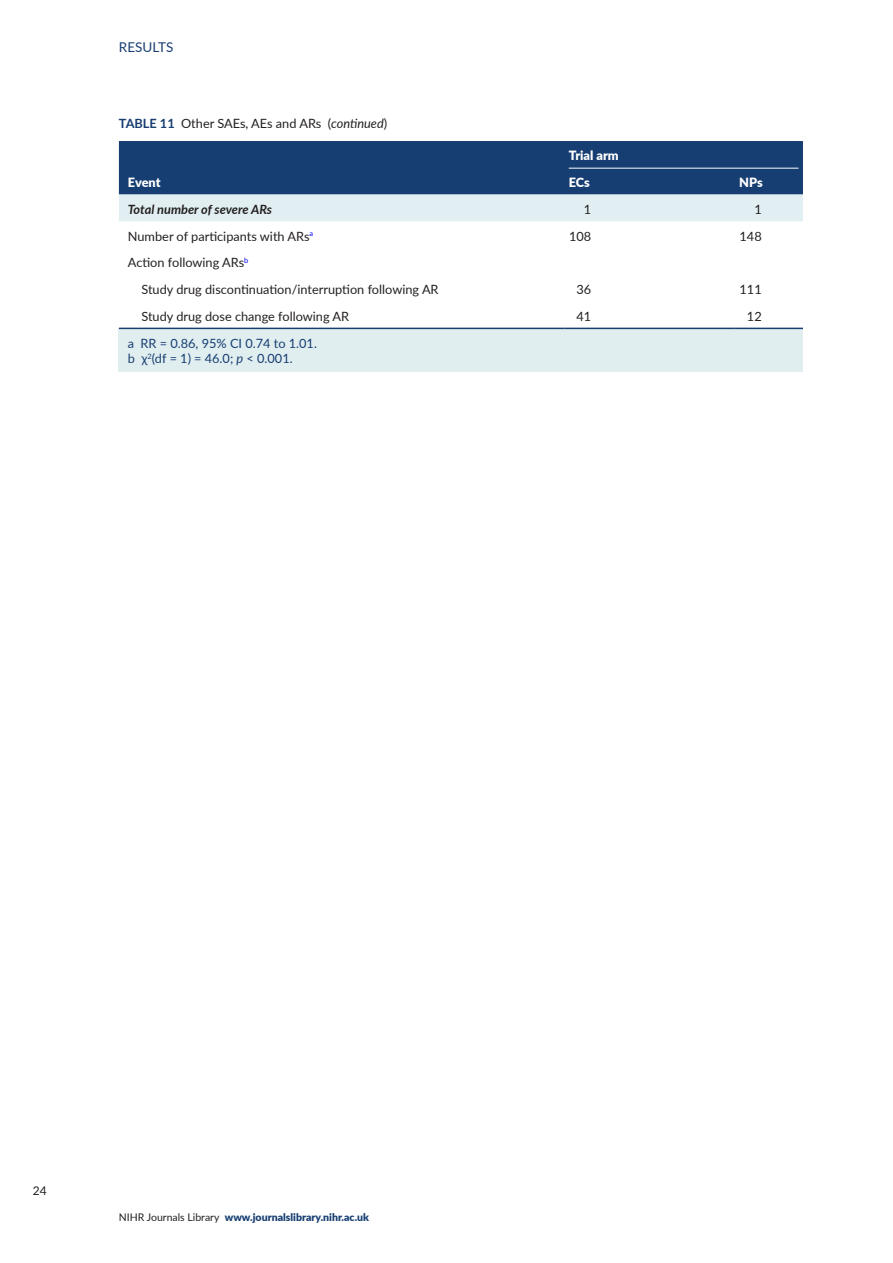
<style>
.page{position:relative;width:893px;height:1263px;background:#fff}
.page>*{position:absolute;margin:0;border:0;box-sizing:border-box;transform-origin:0 0}
.t1{font:13.5px "Lato";color:#193e72}
.t2{font:12.75px/26.7px "Lato";color:#231f20}
.t3{font:12.75px/15px "Lato";color:#163e72}
.t4{font:italic 700 12.75px "Lato";color:#231f20}
.t5{font:900 12.75px/26.7px "Lato";color:#fff}
.t6{font:12px "Lato";color:#231f20}
.t7{font:900 10.5px "Lato";color:#163e72}
.s1{font-weight:700;color:#193e72}
.s2{font-style:italic}
.s3{font-weight:400;color:#231f20}
</style>
<div class="page">
<div style="left:119px;top:328px;width:684px;height:28px;background:#e1eef0"></div>
<div style="left:119px;top:342px;width:684px;height:29px;background:#e1eef0"></div>
<svg style="left:119px;top:141px;width:684px;height:80px;background:#5a799d"></svg>
<hr style="left:119px;top:328px;width:445px;height:1px;background:#163e72">
<hr style="left:564px;top:328px;width:171px;height:1px;background:#163e72">
<hr style="left:735px;top:328px;width:68px;height:1px;background:#163e72">
<hr style="left:569px;top:168px;width:229px;height:1px;background:#fff">
<p class="t1" style="left:119px;top:37px;width:56px">RESULTS</p>
<p class="t2" style="left:119px;top:109px;width:270px"><span class="s1">TABLE 11</span> Other SAEs, AEs and ARs (<span class="s2">continued</span>)</p>
<p class="t5" style="left:128px;top:168px;width:34px">Event</p>
<p class="t5" style="left:569px;top:142px;width:52px">Trial arm<br>ECs</p>
<p class="t5" style="left:739px;top:170px;width:25px">NPs</p>
<p class="t4" style="left:128px;top:200px;width:146px">Total number of severe ARs</p>
<p class="t2" style="left:584px;top:197px;width:9px">1</p>
<p class="t2" style="left:754px;top:197px;width:9px">1</p>
<p class="t2" style="left:128px;top:222px;width:187px">Number of participants with ARs<sup>a</sup></p>
<p class="t2" style="left:569px;top:222px;width:24px">108</p>
<p class="t2" style="left:739px;top:223px;width:24px">148</p>
<p class="t2" style="left:141px;top:249px;width:299px;text-indent:-14px">Action following ARs<sup>b<br></sup>Study drug discontinuation/interruption following AR</p>
<p class="t2" style="left:576px;top:277px;width:16px">36</p>
<p class="t2" style="left:739px;top:277px;width:24px">111</p>
<p class="t2" style="left:141px;top:302px;width:209px">Study drug dose change following AR</p>
<p class="t2" style="left:576px;top:304px;width:16px">41</p>
<p class="t2" style="left:747px;top:304px;width:16px">12</p>
<p class="t3" style="left:128px;top:335px;width:191px">a RR = 0.86, 95% CI 0.74 to 1.01. b χ<sup>2</sup>(df = 1) = 46.0; <span class="s2">p</span> &lt; 0.001.</p>
<p class="t6" style="left:33px;top:1186px;width:15px">24</p>
<p class="t7" style="left:119px;top:1213px;width:252px"><span class="s3">NIHR Journals Library</span> www.journalslibrary.nihr.ac.uk</p>
</div>
